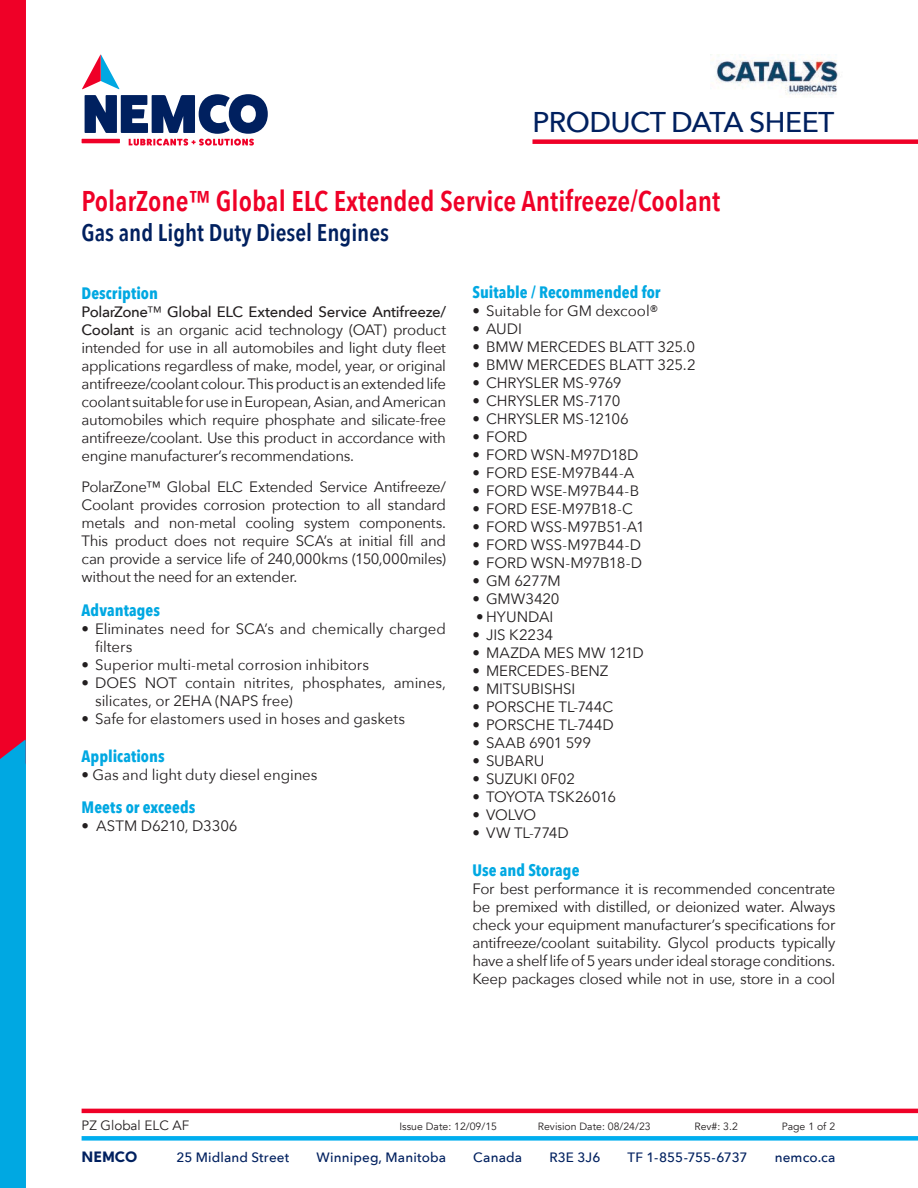
<style>
.page{position:relative;width:918px;height:1188px;background:#fff}
.page>*{position:absolute;margin:0;border:0;box-sizing:border-box;transform-origin:0 0}
.t1{font:600 28.5px "Avenir Next Condensed";color:#ef0027}
.t2{font:500 28.5px "Avenir Next";letter-spacing:-.02em;color:#00205f}
.t3{font:600 24px "Avenir Next Condensed";color:#00205f}
.t4{font:700 16.5px "Avenir Next Condensed";color:#00a8e2}
.t5{font:15px/18px "Avenir Next";letter-spacing:-.01em;color:#231f20;text-align:justify}
.t6{font:15px "Avenir Next";letter-spacing:-.035em;color:#231f20}
.t7{font:800 15px "Gentleman 900";color:#00205f}
.t8{font:500 13.5px "Avenir Next";letter-spacing:.01em;color:#00205f}
.t9{font:13.5px "Avenir";color:#231f20}
.t10{font:10.5px "Avenir";color:#231f20}
.s1{font-weight:500}
</style>
<div class="page">
<svg style="left:82px;top:55px;width:186px;height:91px"></svg>
<div style="left:532px;top:139px;width:386px;height:5px;background:#ef0027"></div>
<div style="left:82px;top:1136px;width:836px;height:5px;background:#00aeef"></div>
<hr style="left:82px;top:1109px;width:836px;height:4px;background:#ef0027">
<svg style="left:0;top:0;width:26px;height:1188px;background:#963e6c"></svg>
<img style="left:712px;top:55px;width:126px;height:41px">
<h1 class="t2" style="left:532px;top:98px;width:304px">PRODUCT DATA SHEET</h1>
<h1 class="t1" style="left:82px;top:176px;width:640px">PolarZone™ Global ELC Extended Service Antifreeze/Coolant</h1>
<h2 class="t3" style="left:82px;top:211px;width:309px">Gas and Light Duty Diesel Engines</h2>
<p class="t4" style="left:82px;top:283px;width:78px">Description</p>
<p class="t5" style="left:82px;top:302px;width:366px"><span class="s1">PolarZone</span>™ <span class="s1">Global ELC Extended Service Antifreeze/ Coolant</span> is an organic acid technology (OAT) product intended for use in all automobiles and light duty fleet applications regardless of make, model, year, or original antifreeze/coolant colour. This product is an extended life coolant suitable for use in European, Asian, and American automobiles which require phosphate and silicate-free antifreeze/coolant. Use this product in accordance with engine manufacturer’s recommendations.</p>
<p class="t5" style="left:82px;top:478px;width:366px">PolarZone™ Global ELC Extended Service Antifreeze/ Coolant provides corrosion protection to all standard metals and non-metal cooling system components.<br>This product does not require SCA’s at initial fill and can provide a service life of 240,000kms (150,000miles) without the need for an extender.</p>
<p class="t4" style="left:82px;top:600px;width:80px">Advantages</p>
<p class="t5" style="left:95px;top:619px;width:352px;text-indent:-14px">• Eliminates need for SCA’s and chemically charged filters</p>
<p class="t5" style="left:82px;top:655px;width:289px">• Superior multi-metal corrosion inhibitors</p>
<p class="t5" style="left:95px;top:673px;width:352px;text-indent:-14px">• DOES NOT contain nitrites, phosphates, amines, silicates, or 2EHA (NAPS free)</p>
<p class="t5" style="left:82px;top:709px;width:325px">• Safe for elastomers used in hoses and gaskets</p>
<p class="t4" style="left:82px;top:746px;width:85px">Applications</p>
<p class="t5" style="left:82px;top:765px;width:237px">• Gas and light duty diesel engines</p>
<p class="t4" style="left:82px;top:797px;width:115px">Meets or exceeds</p>
<p class="t5" style="left:82px;top:816px;width:158px">• ASTM D6210, D3306</p>
<p class="t4" style="left:472px;top:282px;width:190px">Suitable / Recommended for</p>
<p class="t5" style="left:472px;top:302px;width:187px">• Suitable for GM dexcool®</p>
<p class="t5" style="left:472px;top:320px;width:51px">• AUDI</p>
<p class="t5" style="left:472px;top:338px;width:224px">• BMW MERCEDES BLATT 325.0</p>
<p class="t5" style="left:472px;top:356px;width:225px">• BMW MERCEDES BLATT 325.2</p>
<p class="t5" style="left:472px;top:374px;width:150px">• CHRYSLER MS-9769</p>
<p class="t5" style="left:472px;top:392px;width:149px">• CHRYSLER MS-7170</p>
<p class="t5" style="left:472px;top:410px;width:158px">• CHRYSLER MS-12106</p>
<p class="t5" style="left:472px;top:428px;width:56px">• FORD</p>
<p class="t5" style="left:472px;top:446px;width:168px">• FORD WSN-M97D18D</p>
<p class="t5" style="left:472px;top:464px;width:163px">• FORD ESE-M97B44-A</p>
<p class="t5" style="left:472px;top:482px;width:168px">• FORD WSE-M97B44-B</p>
<p class="t5" style="left:472px;top:500px;width:162px">• FORD ESE-M97B18-C</p>
<p class="t5" style="left:472px;top:518px;width:174px">• FORD WSS-M97B51-A1</p>
<p class="t5" style="left:472px;top:536px;width:170px">• FORD WSS-M97B44-D</p>
<p class="t5" style="left:472px;top:554px;width:171px">• FORD WSN-M97B18-D</p>
<p class="t5" style="left:472px;top:572px;width:90px">• GM 6277M</p>
<p class="t5" style="left:472px;top:590px;width:89px">• GMW3420</p>
<p class="t5" style="left:476px;top:608px;width:79px">• HYUNDAI</p>
<p class="t5" style="left:472px;top:626px;width:82px">• JIS K2234</p>
<p class="t5" style="left:472px;top:644px;width:173px">• MAZDA MES MW 121D</p>
<p class="t5" style="left:472px;top:662px;width:138px">• MERCEDES-BENZ</p>
<p class="t5" style="left:472px;top:680px;width:104px">• MITSUBISHSI</p>
<p class="t5" style="left:472px;top:698px;width:142px">• PORSCHE TL-744C</p>
<p class="t5" style="left:472px;top:716px;width:143px">• PORSCHE TL-744D</p>
<p class="t5" style="left:472px;top:734px;width:120px">• SAAB 6901 599</p>
<p class="t5" style="left:472px;top:752px;width:73px">• SUBARU</p>
<p class="t5" style="left:472px;top:770px;width:104px">• SUZUKI 0F02</p>
<p class="t6" style="left:472px;top:785px;width:145px">• TOYOTA TSK26016</p>
<p class="t5" style="left:472px;top:806px;width:65px">• VOLVO</p>
<p class="t5" style="left:472px;top:824px;width:98px">• VW TL-774D</p>
<p class="t4" style="left:472px;top:860px;width:108px">Use and Storage</p>
<p class="t5" style="left:472px;top:879px;width:364px">For best performance it is recommended concentrate be premixed with distilled, or deionized water. Always check your equipment manufacturer’s specifications for antifreeze/coolant suitability. Glycol products typically have a shelf life of 5 years under ideal storage conditions.<br>Keep packages closed while not in use, store in a cool</p>
<p class="t9" style="left:82px;top:1117px;width:109px">PZ Global ELC AF</p>
<p class="t10" style="left:400px;top:1120px;width:99px">Issue Date: 12/09/15</p>
<p class="t10" style="left:538px;top:1120px;width:114px">Revision Date: 08/24/23</p>
<p class="t10" style="left:695px;top:1120px;width:45px">Rev#: 3.2</p>
<p class="t10" style="left:782px;top:1120px;width:55px">Page 1 of 2</p>
<p class="t7" style="left:82px;top:1147px;width:57px">NEMCO</p>
<p class="t8" style="left:176px;top:1145px;width:115px">25 Midland Street</p>
<p class="t8" style="left:317px;top:1145px;width:131px">Winnipeg, Manitoba</p>
<p class="t8" style="left:473px;top:1145px;width:50px">Canada</p>
<p class="t8" style="left:549px;top:1145px;width:52px">R3E 3J6</p>
<p class="t8" style="left:628px;top:1145px;width:121px">TF 1-855-755-6737</p>
<p class="t8" style="left:775px;top:1145px;width:62px">nemco.ca</p>
</div>
